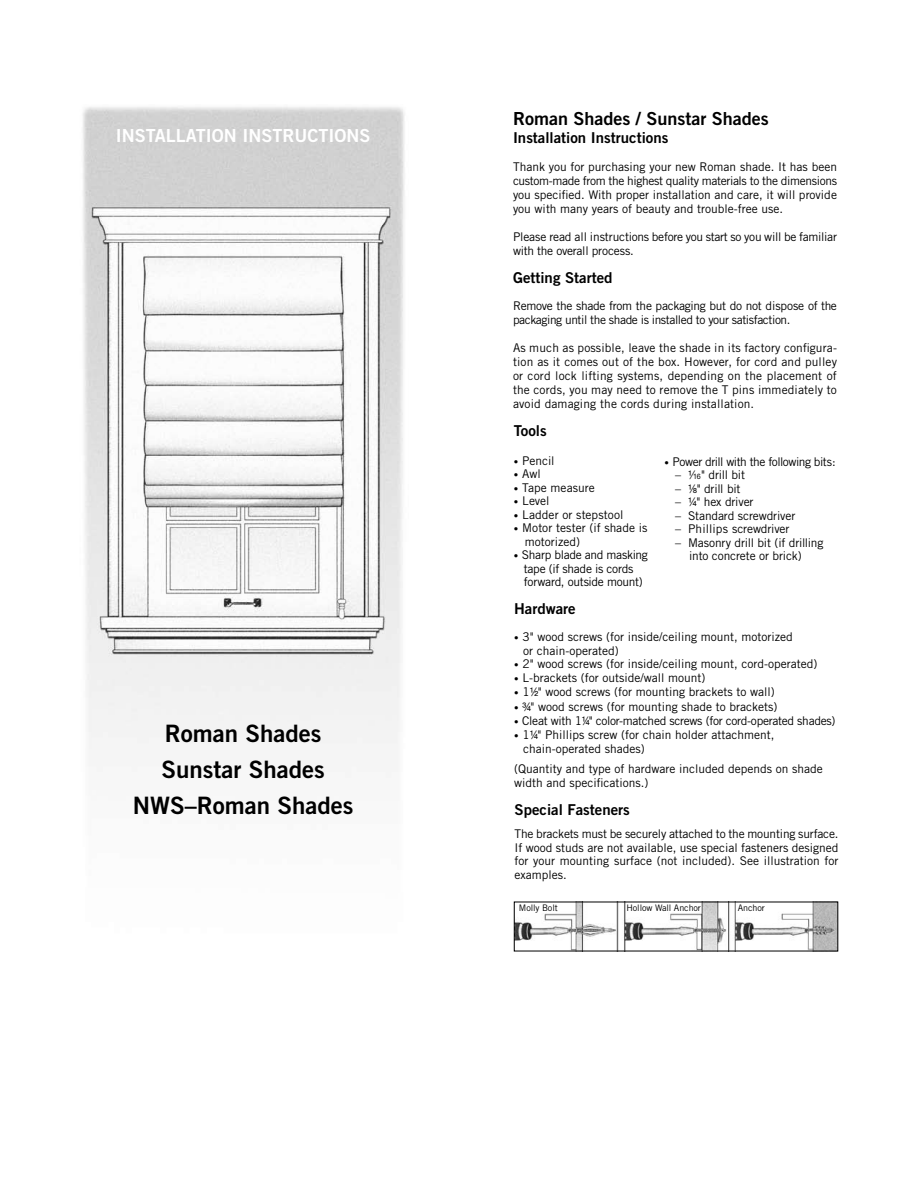
<style>
.page{position:relative;width:918px;height:1188px;background:#fff}
.page>*{position:absolute;margin:0;border:0;box-sizing:border-box;transform-origin:0 0}
.t1{font:24px/36px "Trade Gothic Bold Two";color:#000;text-align:center}
.t2{font:18px "Trade Gothic Bold Two";color:#000}
.t3{font:18px "Trade Gothic Bold Two";color:#fff}
.t4{font:15px "Trade Gothic Bold Two";color:#000}
.t5{font:12px/13.5px "Trade Gothic";color:#000}
.t6{font:12px/13.5px "Trade Gothic";letter-spacing:-.025em;color:#000;text-align:center}
.t7{font:12px/14px "Trade Gothic";letter-spacing:-.035em;color:#000}
.t8{font:12px "Trade Gothic";letter-spacing:-.04em;color:#000}
.t9{font:9px "Trade Gothic";letter-spacing:-.01em;color:#000}
.s1{font-size:9px}
.s2{font-family:"Helvetica Fraction"}
.s3{font-family:"Helvetica Fraction";font-size:7.5px}
</style>
<div class="page">
<img style="left:83px;top:107px;width:322px;height:642px">
<img style="left:516px;top:904px;width:320px;height:45px">
<h2 class="t3" style="left:116px;top:125px;width:256px">INSTALLATION INSTRUCTIONS</h2>
<h1 class="t1" style="left:133px;top:715px;width:222px">Roman Shades<br>Sunstar Shades<br>NWS–Roman Shades</h1>
<h2 class="t2" style="left:513px;top:107px;width:257px">Roman Shades / Sunstar Shades</h2>
<p class="t4" style="left:513px;top:128px;width:157px">Installation Instructions</p>
<p class="t5" style="left:513px;top:160px;width:326px;line-height:14px;text-align:justify">Thank you for purchasing your new Roman shade. It has been custom-made from the highest quality materials to the dimensions you specified. With proper installation and care, it will provide you with many years of beauty and trouble-free use.</p>
<p class="t6" style="left:513px;top:229px;width:326px;line-height:14px;text-align:left">Please read all instructions before you start so you will be familiar with the overall process.</p>
<p class="t4" style="left:513px;top:268px;width:101px">Getting Started</p>
<p class="t7" style="left:513px;top:299px;width:325px">Remove the shade from the packaging but do not dispose of the packaging until the shade is installed to your satisfaction.</p>
<p class="t5" style="left:513px;top:341px;width:326px;line-height:14px;text-align:justify">As much as possible, leave the shade in its factory configura&shy;tion as it comes out of the box. However, for cord and pulley or cord lock lifting systems, depending on the placement of the cords, you may need to remove the T pins immediately to avoid damaging the cords during installation.</p>
<p class="t4" style="left:514px;top:421px;width:35px">Tools</p>
<p class="t5" style="left:514px;top:453px;width:42px"><span class="s1">•</span> Pencil</p>
<p class="t5" style="left:514px;top:467px;width:29px"><span class="s1">•</span> Awl</p>
<p class="t5" style="left:514px;top:480px;width:83px"><span class="s1">•</span> Tape measure</p>
<p class="t5" style="left:514px;top:494px;width:37px"><span class="s1">•</span> Level</p>
<p class="t5" style="left:514px;top:507px;width:111px"><span class="s1">•</span> Ladder or stepstool</p>
<p class="t5" style="left:525px;top:521px;width:124px;text-indent:-11px"><span class="s1">•</span> Motor tester (if shade is motorized)</p>
<p class="t6" style="left:514px;top:548px;width:136px"><span class="s1">•</span> Sharp blade and masking tape (if shade is cords forward, outside mount)</p>
<p class="t8" style="left:664px;top:454px;width:173px"><span class="s1">•</span> Power drill with the following bits:</p>
<p class="t5" style="left:675px;top:468px;width:71px">– <span class="s2">¹⁄</span><span class="s3">16</span>" drill bit</p>
<p class="t5" style="left:675px;top:482px;width:67px">– <span class="s2">¹⁄₈</span>" drill bit</p>
<p class="t5" style="left:675px;top:495px;width:80px">– <span class="s2">¹⁄₄</span>" hex driver</p>
<p class="t5" style="left:675px;top:509px;width:122px">– Standard screwdriver</p>
<p class="t5" style="left:675px;top:522px;width:116px">– Phillips screwdriver</p>
<p class="t5" style="left:689px;top:536px;width:136px;text-indent:-14px">– Masonry drill bit (if drilling into concrete or brick)</p>
<p class="t4" style="left:514px;top:600px;width:63px">Hardware</p>
<p class="t5" style="left:523px;top:630px;width:271px;text-indent:-9px"><span class="s1">•</span> 3" wood screws (for inside/ceiling mount, motorized or chain-operated)</p>
<p class="t5" style="left:514px;top:657px;width:305px"><span class="s1">•</span> 2" wood screws (for inside/ceiling mount, cord-operated)</p>
<p class="t5" style="left:514px;top:671px;width:193px"><span class="s1">•</span> L-brackets (for outside/wall mount)</p>
<p class="t5" style="left:514px;top:685px;width:262px"><span class="s1">•</span> 1<span class="s2">¹⁄₂</span>" wood screws (for mounting brackets to wall)</p>
<p class="t5" style="left:514px;top:699px;width:265px"><span class="s1">•</span> <span class="s2">³⁄₄</span>" wood screws (for mounting shade to brackets)</p>
<p class="t6" style="left:514px;top:714px;width:323px"><span class="s1">•</span> Cleat with 1<span class="s2">¹⁄₄</span>" color-matched screws (for cord-operated shades)</p>
<p class="t5" style="left:523px;top:728px;width:253px;text-indent:-9px"><span class="s1">•</span> 1<span class="s2">¹⁄₄</span>" Phillips screw (for chain holder attachment, chain-operated shades)</p>
<p class="t5" style="left:514px;top:762px;width:310px">(Quantity and type of hardware included depends on shade width and specifications.)</p>
<p class="t4" style="left:515px;top:800px;width:117px">Special Fasteners</p>
<p class="t5" style="left:515px;top:827px;width:326px;text-align:justify">The brackets must be securely attached to the mounting surface.<br>If wood studs are not available, use special fasteners designed for your mounting surface (not included). See illustration for examples.</p>
<p class="t9" style="left:519px;top:903px;width:40px">Molly Bolt</p>
<p class="t9" style="left:626px;top:903px;width:76px">Hollow Wall Anchor</p>
<p class="t9" style="left:738px;top:903px;width:29px">Anchor</p>
</div>
